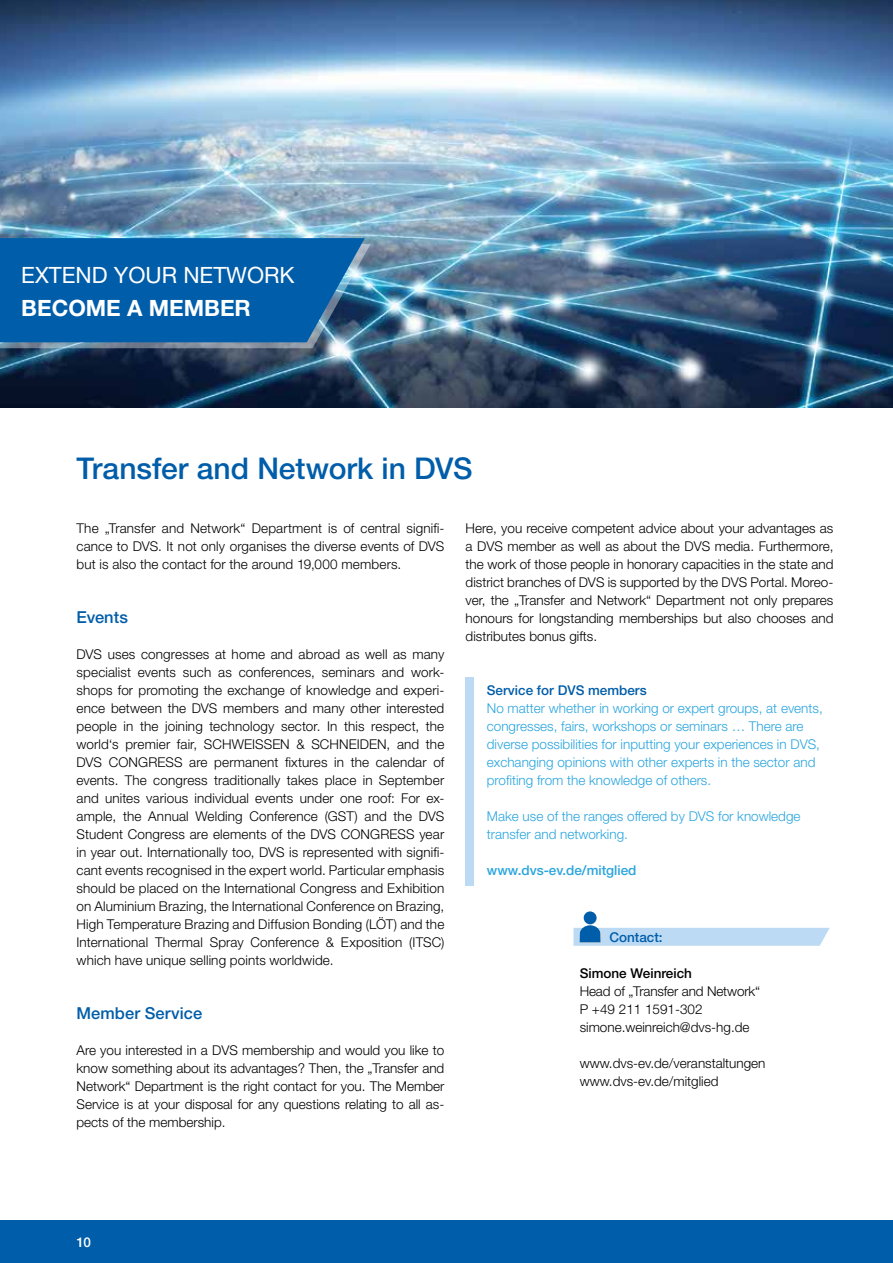
<style>
.page{position:relative;width:893px;height:1263px;background:#fff}
.page>*{position:absolute;margin:0;border:0;box-sizing:border-box;transform-origin:0 0}
.t1{font:500 30px "Helvetica Neue LT Std";letter-spacing:-.005em;color:#005da9}
.t2{font:22.5px "Helvetica Neue LT Std";color:#fff}
.t3{font:700 22.5px "Helvetica Neue LT Std";color:#fff}
.t4{font:500 16.5px "Helvetica Neue LT Std";letter-spacing:.005em;color:#005da9}
.t5{font:300 13.5px/18px "Helvetica Neue LT Std";color:#000;text-align:justify}
.t6{font:300 13.5px/18px "Helvetica Neue LT Std";color:#2aa5de}
.t7{font:500 13.5px "Helvetica Neue LT Std";color:#005da9}
.t8{font:500 13.5px "Helvetica Neue LT Std";color:#2aa5de}
.t9{font:500 13.5px "Helvetica Neue LT Std";color:#000}
.t10{font:500 13.5px "Helvetica Neue LT Std";color:#fff}
</style>
<div class="page">
<div style="left:0;top:1220px;width:893px;height:43px;background:#005da9"></div>
<img style="left:0;top:0;width:893px;height:407px">
<svg style="left:584px;top:912px;width:13px;height:13px"></svg>
<div style="left:584px;top:911px;width:12px;height:13px;background:#005da9;border-radius:50%"></div>
<svg style="left:573px;top:925px;width:257px;height:21px"></svg>
<svg style="left:0;top:238px;width:371px;height:110px;background:#0e62a7"></svg>
<div style="left:466px;top:677px;width:8px;height:208px;background:#bddaf4"></div>
<h2 class="t2" style="left:21px;top:261px;width:275px">EXTEND YOUR NETWORK</h2>
<h2 class="t3" style="left:21px;top:294px;width:231px">BECOME A MEMBER</h2>
<h1 class="t1" style="left:77px;top:451px;width:397px">Transfer and Network in DVS</h1>
<p class="t5" style="left:77px;top:519px;width:369px">The „Transfer and Network“ Department is of central signifi&shy;cance to DVS. It not only organises the diverse events of DVS but is also the contact for the around 19,000 members.</p>
<p class="t4" style="left:77px;top:608px;width:53px">Events</p>
<p class="t5" style="left:77px;top:645px;width:369px">DVS uses congresses at home and abroad as well as many specialist events such as conferences, seminars and work&shy;shops for promoting the exchange of knowledge and experi&shy;ence between the DVS members and many other interested people in the joining technology sector. In this respect, the world‘s premier fair, SCHWEISSEN &amp; SCHNEIDEN, and the DVS CONGRESS are permanent fixtures in the calendar of events. The congress traditionally takes place in September and unites various individual events under one roof: For ex&shy;ample, the Annual Welding Conference (GST) and the DVS Student Congress are elements of the DVS CONGRESS year in year out. Internationally too, DVS is represented with signifi&shy;cant events recognised in the expert world. Particular emphasis should be placed on the International Congress and Exhibition on Aluminium Brazing, the International Conference on Brazing, High Temperature Brazing and Diffusion Bonding (LÖT) and the International Thermal Spray Conference &amp; Exposition (ITSC) which have unique selling points worldwide.</p>
<p class="t4" style="left:77px;top:1004px;width:127px">Member Service</p>
<p class="t5" style="left:77px;top:1041px;width:369px">Are you interested in a DVS membership and would you like to know something about its advantages? Then, the „Transfer and Network“ Department is the right contact for you. The Member Service is at your disposal for any questions relating to all as&shy;pects of the membership.</p>
<p class="t5" style="left:466px;top:519px;width:369px">Here, you receive competent advice about your advantages as a DVS member as well as about the DVS media. Furthermore, the work of those people in honorary capacities in the state and district branches of DVS is supported by the DVS Portal. Moreo&shy;ver, the „Transfer and Network“ Department not only prepares honours for longstanding memberships but also chooses and distributes bonus gifts.</p>
<p class="t7" style="left:487px;top:682px;width:161px">Service for DVS members</p>
<p class="t6" style="left:487px;top:699px;width:337px">No matter whether in working or expert groups, at events, congresses, fairs, workshops or seminars … There are diverse possibilities for inputting your experiences in DVS, exchanging opinions with other experts in the sector and profiting from the knowledge of others.</p>
<p class="t6" style="left:487px;top:807px;width:315px">Make use of the ranges offered by DVS for knowledge transfer and networking.</p>
<p class="t8" style="left:487px;top:862px;width:151px">www.dvs-ev.de/mitglied</p>
<p class="t7" style="left:609px;top:929px;width:55px">Contact:</p>
<p class="t9" style="left:580px;top:965px;width:114px">Simone Weinreich</p>
<p class="t5" style="left:580px;top:982px;width:182px;text-align:left">Head of „Transfer and Network“<br>P +49 211 1591-302 simone.weinreich@dvs-hg.de</p>
<p class="t5" style="left:580px;top:1054px;width:187px">www.dvs-ev.de/veranstaltungen www.dvs-ev.de/mitglied</p>
<p class="t10" style="left:77px;top:1234px;width:16px">10</p>
</div>
